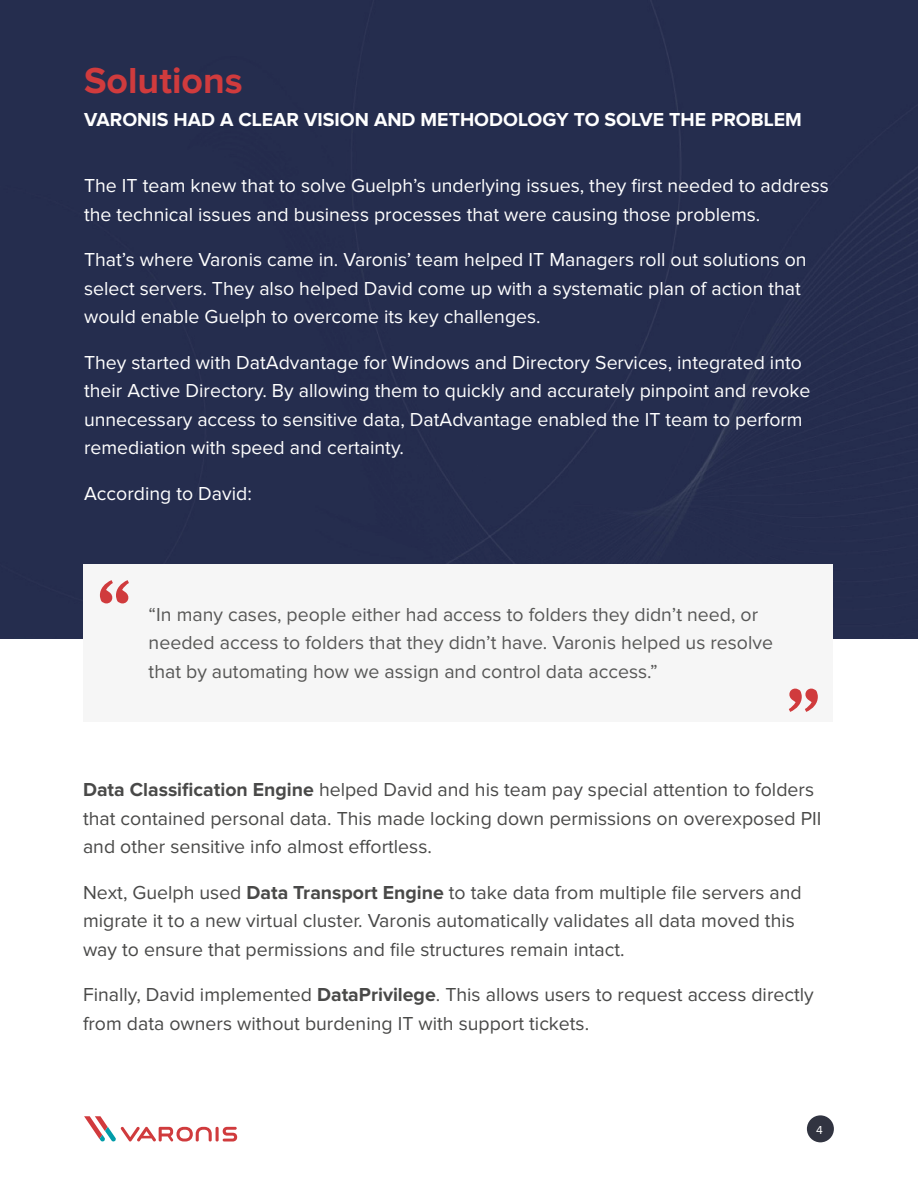
<style>
.page{position:relative;width:918px;height:1188px;background:#fff}
.page>*{position:absolute;margin:0;border:0;box-sizing:border-box;transform-origin:0 0}
.t1{font:700 75px "Source Serif Pro";color:#d03b3d}
.t2{font:700 37.5px "Proxima Nova";color:#d03b3d}
.t3{font:19.5px/28.5px "Proxima Nova";color:#fff}
.t4{font:19.5px/28.5px "Proxima Nova";color:#494948}
.t5{font:19.5px/28.5px "Proxima Nova";color:#575756}
.t6{font:700 19.5px "Proxima Nova";color:#fff}
.t7{font:12px "Proxima Nova";color:#fff}
.s1{font-weight:700}
</style>
<div class="page">
<hr style="left:216px;top:1127px;width:3px;height:15px;background:#d03b3d;border-radius:2px">
<svg style="left:223px;top:1127px;width:14px;height:14px"></svg>
<svg style="left:84px;top:1116px;width:128px;height:26px"></svg>
<div style="left:807px;top:1115px;width:27px;height:27px;background:#313441;border-radius:50%"></div>
<div style="left:0;top:0;width:918px;height:638px;background:#252d4e"></div>
<div style="left:83px;top:564px;width:750px;height:158px;background:#f6f6f6"></div>
<h2 class="t2" style="left:84px;top:64px;width:160px">Solutions</h2>
<p class="t6" style="left:84px;top:111px;width:719px">VARONIS HAD A CLEAR VISION AND METHODOLOGY TO SOLVE THE PROBLEM</p>
<p class="t3" style="left:84px;top:172px;width:746px">The IT team knew that to solve Guelph’s underlying issues, they first needed to address the technical issues and business processes that were causing those problems.</p>
<p class="t3" style="left:84px;top:246px;width:724px">That’s where Varonis came in. Varonis’ team helped IT Managers roll out solutions on select servers. They also helped David come up with a systematic plan of action that would enable Guelph to overcome its key challenges.</p>
<p class="t3" style="left:84px;top:348px;width:728px">They started with DatAdvantage for Windows and Directory Services, integrated into their Active Directory. By allowing them to quickly and accurately pinpoint and revoke unnecessary access to sensitive data, DatAdvantage enabled the IT team to perform remediation with speed and certainty.</p>
<p class="t3" style="left:84px;top:479px;width:169px">According to David:</p>
<h1 class="t1" style="left:98px;top:558px;width:34px">“</h1>
<p class="t5" style="left:149px;top:600px;width:626px">“In many cases, people either had access to folders they didn’t need, or needed access to folders that they didn’t have. Varonis helped us resolve that by automating how we assign and control data access.”</p>
<h1 class="t1" style="left:787px;top:667px;width:34px">”</h1>
<p class="t4" style="left:83px;top:776px;width:740px"><span class="s1">Data Classification Engine</span> helped David and his team pay special attention to folders that contained personal data. This made locking down permissions on overexposed PII and other sensitive info almost effortless.</p>
<p class="t4" style="left:83px;top:878px;width:720px">Next, Guelph used <span class="s1">Data Transport Engine</span> to take data from multiple file servers and migrate it to a new virtual cluster. Varonis automatically validates all data moved this way to ensure that permissions and file structures remain intact.</p>
<p class="t4" style="left:83px;top:981px;width:732px">Finally, David implemented <span class="s1">DataPrivilege</span>. This allows users to request access directly from data owners without burdening IT with support tickets.</p>
<p class="t7" style="left:816px;top:1123px;width:8px">4</p>
</div>
